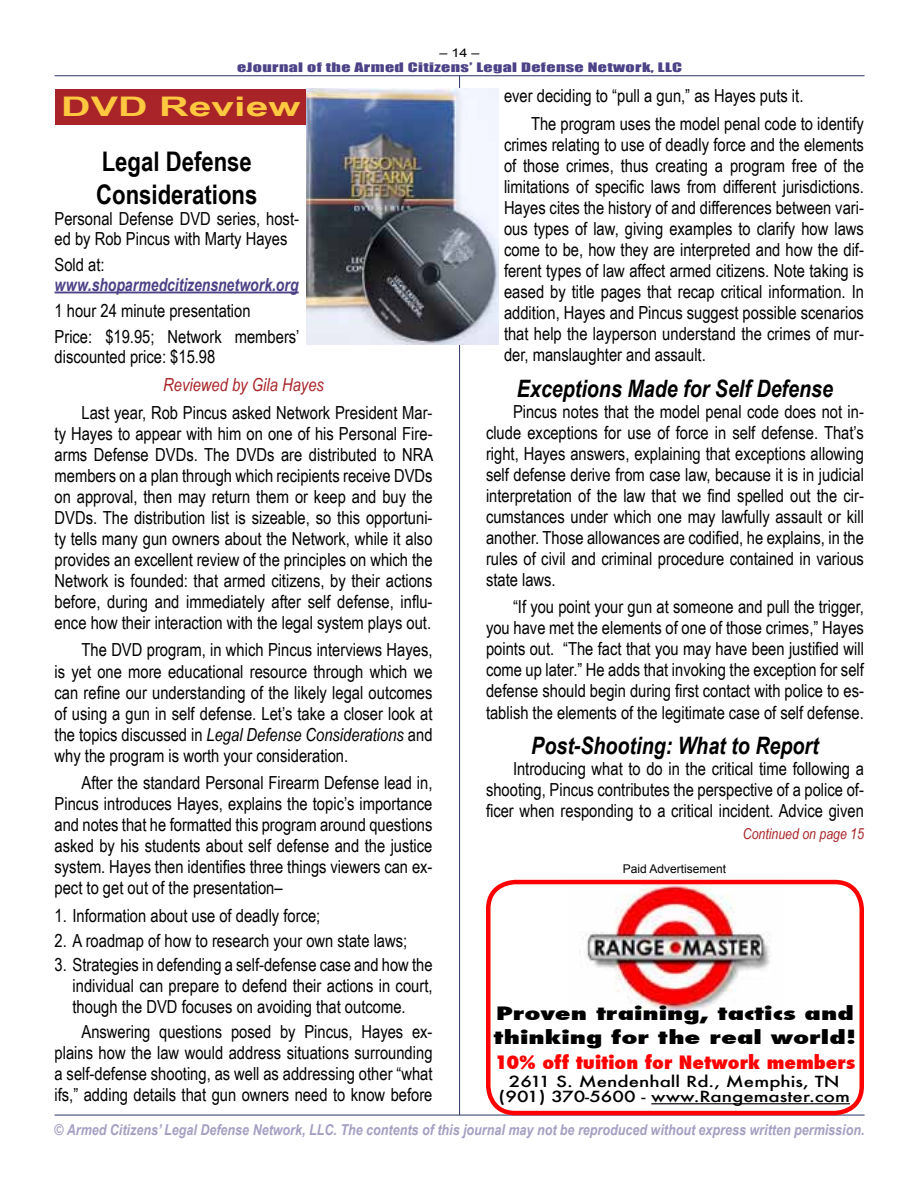
<style>
.page{position:relative;width:918px;height:1188px;background:#fff}
.page>*{position:absolute;margin:0;border:0;box-sizing:border-box;transform-origin:0 0}
.t1{font:700 27px/32.4px "Arial Narrow";color:#000}
.t2{font:700 27px "Arial Narrow";color:#ffc841;scale:1.85 1}
.t3{font:italic 700 24px "Arial Narrow";color:#000}
.t4{font:18px/21px "Arial Narrow";color:#000;text-align:justify}
.t5{font:800 condensed 18px/23.4px "Futura";color:#000;scale:1.63 1}
.t6{font:italic 700 18px "Arial Narrow";color:#4c4287;scale:.95 1}
.t7{font:800 condensed 18px "Futura";color:#f00;scale:1.19 1}
.t8{font:italic 18px "Arial Narrow";color:#a82428}
.t9{font:italic 700 15px "Arial Narrow";color:#a5a0c3}
.t10{font:500 15px/15px "Futura";color:#000;text-align:center;scale:1.25 1}
.t11{font:italic 15px "Arial Narrow";color:#a82428}
.t12{font:12px "Impact";letter-spacing:.02em;color:#4c4287;scale:1.5 1}
.t13{font:12px "Arial";color:#000}
.t14{font:12px "Arial";color:#000;scale:1.2 1}
.s1{font-style:italic}
</style>
<div class="page">
<hr style="left:55px;top:1115px;width:810px;height:1px;background:#2c3466">
<hr style="left:459px;top:76px;width:1px;height:1039px;background:#2c3466">
<hr style="left:55px;top:75px;width:810px;height:1px;background:#2c3466">
<hr style="left:55px;top:292px;width:244px;height:1px;background:#4c4287">
<div style="left:55px;top:89px;width:378px;height:36px;background:#a82428"></div>
<img style="left:306px;top:88px;width:192px;height:257px">
<img style="left:568px;top:876px;width:216px;height:140px">
<hr style="left:651px;top:1103px;width:199px;height:1px;background:#000">
<div style="left:486px;top:880px;width:378px;height:235px;border:4px solid #f00;border-radius:27px"></div>
<p class="t14" style="left:440px;top:47px;width:35px">– 14 –</p>
<p class="t12" style="left:237px;top:57px;width:298px">eJournal of the Armed Citizens’ Legal Defense Network, LLC</p>
<h1 class="t2" style="left:61px;top:87px;width:131px">DVD Review</h1>
<p class="t4" style="left:531px;top:81px;width:335px;line-height:27.8px;text-indent:-27px">ever deciding to “pull a gun,” as Hayes puts it.<br>The program uses the model penal code to identify</p>
<p class="t4" style="left:504px;top:133px;width:362px">crimes relating to use of deadly force and the elements of those crimes, thus creating a program free of the limitations of specific laws from different jurisdictions.<br>Hayes cites the history of and differences between vari&shy;ous types of law, giving examples to clarify how laws come to be, how they are interpreted and how the dif&shy;ferent types of law affect armed citizens. Note taking is eased by title pages that recap critical information. In addition, Hayes and Pincus suggest possible scenarios that help the layperson understand the crimes of mur&shy;der, manslaughter and assault.</p>
<h2 class="t3" style="left:517px;top:370px;width:318px">Exceptions Made for Self Defense</h2>
<p class="t4" style="left:486px;top:400px;width:380px;text-indent:27px">Pincus notes that the model penal code does not in&shy;clude exceptions for use of force in self defense. That’s right, Hayes answers, explaining that exceptions allowing self defense derive from case law, because it is in judicial interpretation of the law that we find spelled out the cir&shy;cumstances under which one may lawfully assault or kill another. Those allowances are codified, he explains, in the rules of civil and criminal procedure contained in various state laws.</p>
<p class="t4" style="left:486px;top:596px;width:380px;text-indent:27px">“If you point your gun at someone and pull the trigger, you have met the elements of one of those crimes,” Hayes points out. “The fact that you may have been justified will come up later.” He adds that invoking the exception for self defense should begin during first contact with police to es&shy;tablish the elements of the legitimate case of self defense.</p>
<h2 class="t3" style="left:531px;top:727px;width:289px">Post-Shooting: What to Report</h2>
<p class="t4" style="left:486px;top:757px;width:379px;text-indent:27px">Introducing what to do in the critical time following a shooting, Pincus contributes the perspective of a police of&shy;ficer when responding to a critical incident. Advice given</p>
<p class="t11" style="left:743px;top:823px;width:123px">Continued on page 15</p>
<p class="t13" style="left:623px;top:862px;width:105px">Paid Advertisement</p>
<h1 class="t1" style="left:96px;top:144px;width:163px">Legal Defense<br>Considerations</h1>
<p class="t4" style="left:55px;top:209px;width:246px;line-height:19.5px">Personal Defense DVD series, host&shy;ed by Rob Pincus with Marty Hayes</p>
<p class="t4" style="left:55px;top:254px;width:52px">Sold at:</p>
<p class="t6" style="left:55px;top:271px;width:258px">www.shoparmedcitizensnetwork.org</p>
<p class="t4" style="left:55px;top:297px;width:247px;line-height:26.2px">1 hour 24 minute presentation<br>Price: $19.95; Network members’</p>
<p class="t4" style="left:55px;top:345px;width:162px">discounted price: $15.98</p>
<p class="t8" style="left:163px;top:372px;width:162px">Reviewed by Gila Hayes</p>
<p class="t4" style="left:55px;top:401px;width:380px;text-indent:27px">Last year, Rob Pincus asked Network President Mar&shy;ty Hayes to appear with him on one of his Personal Fire&shy;arms Defense DVDs. The DVDs are distributed to NRA members on a plan through which recipients receive DVDs on approval, then may return them or keep and buy the DVDs. The distribution list is sizeable, so this opportuni&shy;ty tells many gun owners about the Network, while it also provides an excellent review of the principles on which the Network is founded: that armed citizens, by their actions before, during and immediately after self defense, influ&shy;ence how their interaction with the legal system plays out.</p>
<p class="t4" style="left:55px;top:639px;width:380px;text-indent:27px">The DVD program, in which Pincus interviews Hayes, is yet one more educational resource through which we can refine our understanding of the likely legal outcomes of using a gun in self defense. Let’s take a closer look at the topics discussed in <span class="s1">Legal Defense Considerations</span> and why the program is worth your consideration.</p>
<p class="t4" style="left:55px;top:772px;width:379px;text-indent:27px">After the standard Personal Firearm Defense lead in, Pincus introduces Hayes, explains the topic’s importance and notes that he formatted this program around questions asked by his students about self defense and the justice system. Hayes then identifies three things viewers can ex&shy;pect to get out of the presentation–</p>
<p class="t4" style="left:55px;top:905px;width:267px">1. Information about use of deadly force;</p>
<p class="t4" style="left:55px;top:929px;width:354px">2. A roadmap of how to research your own state laws;</p>
<p class="t4" style="left:73px;top:954px;width:362px;text-indent:-18px">3. Strategies in defending a self-defense case and how the individual can prepare to defend their actions in court, though the DVD focuses on avoiding that outcome.</p>
<p class="t4" style="left:55px;top:1020px;width:380px;text-indent:27px">Answering questions posed by Pincus, Hayes ex&shy;plains how the law would address situations surrounding a self-defense shooting, as well as addressing other “what ifs,” adding details that gun owners need to know before</p>
<p class="t5" style="left:493px;top:1002px;width:224px">Proven training, tactics and thinking for the real world!</p>
<p class="t7" style="left:494px;top:1050px;width:305px">10% off tuition for Network members</p>
<p class="t10" style="left:499px;top:1074px;width:283px">2611 S. Mendenhall Rd., Memphis, TN (901) 370-5600 - www.Rangemaster.com</p>
<p class="t9" style="left:55px;top:1119px;width:812px">© Armed Citizens’ Legal Defense Network, LLC. The contents of this journal may not be reproduced without express written permission.</p>
</div>
